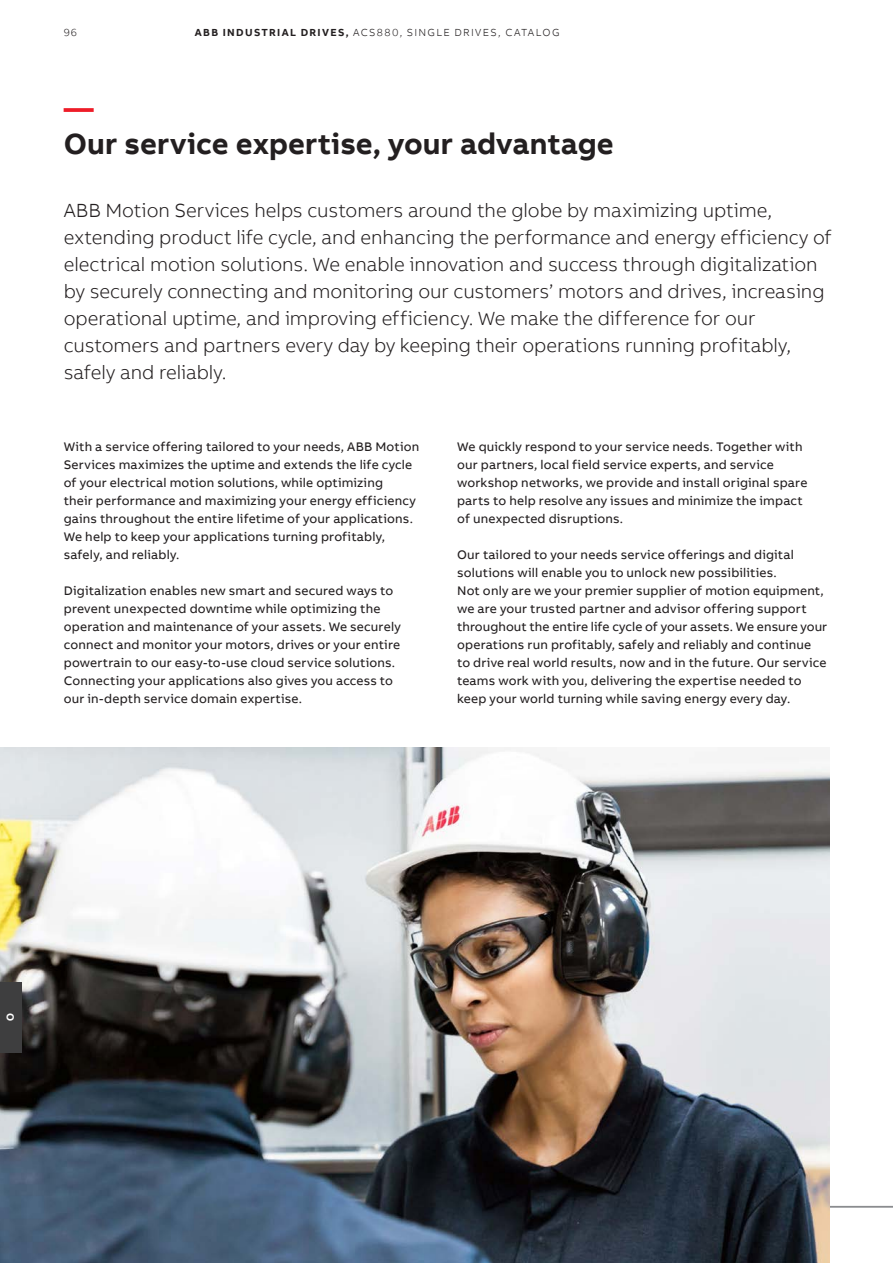
<style>
.page{position:relative;width:893px;height:1263px;background:#fff}
.page>*{position:absolute;margin:0;border:0;box-sizing:border-box;transform-origin:0 0}
.t1{font:700 30px "AB Bvoice";color:#231f20}
.t2{font:700 30px "AB Bvoice";color:#ee1c28}
.t3{font:300 19.5px/27px "AB Bvoice";letter-spacing:-.005em;color:#231f20}
.t4{font:12.75px/18px "AB Bvoice";letter-spacing:.015em;color:#231f20}
.t5{font:300 10.5px "AB Bvoice";letter-spacing:.125em;color:#231f20}
.t6{font:700 10.5px "AB Bvoice";color:#fff}
.s1{font-weight:700}
</style>
<div class="page">
<img style="left:0;top:748px;width:829px;height:515px">
<div style="left:0;top:982px;width:21px;height:70px;background:#3e3e3f"></div>
<p class="t5" style="left:64px;top:26px;width:15px">96</p>
<p class="t5" style="left:195px;top:26px;width:366px"><span class="s1">ABB INDUSTRIAL DRIVES,</span> ACS880, SINGLE DRIVES, CATALOG</p>
<h1 class="t2" style="left:64px;top:89px;width:31px">—</h1>
<h1 class="t1" style="left:64px;top:125px;width:551px">Our service expertise, your advantage</h1>
<p class="t3" style="left:64px;top:197px;width:769px">ABB Motion Services helps customers around the globe by maximizing uptime, extending product life cycle, and enhancing the performance and energy efficiency of electrical motion solutions. We enable innovation and success through digitalization by securely connecting and monitoring our customers’ motors and drives, increasing operational uptime, and improving efficiency. We make the difference for our customers and partners every day by keeping their operations running profitably, safely and reliably.</p>
<p class="t4" style="left:64px;top:438px;width:357px">With a service offering tailored to your needs, ABB Motion Services maximizes the uptime and extends the life cycle of your electrical motion solutions, while optimizing<br>their performance and maximizing your energy efficiency gains throughout the entire lifetime of your applications.<br>We help to keep your applications turning profitably, safely, and reliably.</p>
<p class="t4" style="left:64px;top:582px;width:339px">Digitalization enables new smart and secured ways to prevent unexpected downtime while optimizing the operation and maintenance of your assets. We securely connect and monitor your motors, drives or your entire powertrain to our easy-to-use cloud service solutions.<br>Connecting your applications also gives you access to our in-depth service domain expertise.</p>
<p class="t4" style="left:457px;top:438px;width:352px">We quickly respond to your service needs. Together with our partners, local field service experts, and service workshop networks, we provide and install original spare parts to help resolve any issues and minimize the impact of unexpected disruptions.</p>
<p class="t4" style="left:457px;top:546px;width:372px">Our tailored to your needs service offerings and digital solutions will enable you to unlock new possibilities.<br>Not only are we your premier supplier of motion equipment, we are your trusted partner and advisor offering support throughout the entire life cycle of your assets. We ensure your operations run profitably, safely and reliably and continue to drive real world results, now and in the future. Our service teams work with you, delivering the expertise needed to keep your world turning while saving energy every day.</p>
<p class="t6" style="left:17px;top:1013px;width:10px;rotate:90deg">O</p>
</div>
